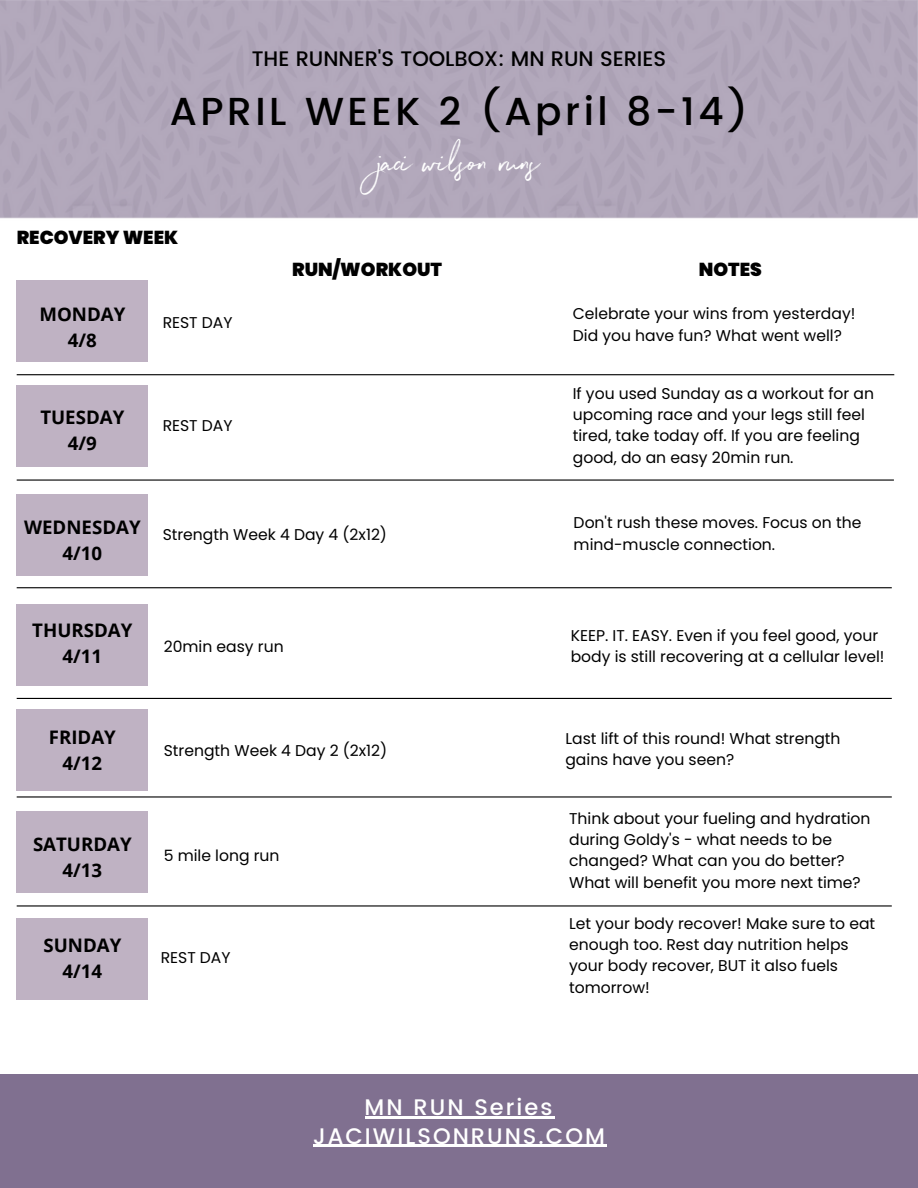
<style>
.page{position:relative;width:918px;height:1188px;background:#fff}
.page>*{position:absolute;margin:0;border:0;box-sizing:border-box;transform-origin:0 0}
.t1{font:500 39px "Poppins";letter-spacing:.09em;color:#000}
.t2{font:37.5px "Northwell";color:#fff}
.t3{font:500 22.5px "Poppins";letter-spacing:.09em;color:#fff}
.t4{font:500 21px "Poppins";color:#000}
.t5{font:700 18.75px/25.8px "Open Sans";color:#000;text-align:center}
.t6{font:900 18.75px "Poppins";color:#000}
.t7{font:15.6px/21.3px "Poppins";color:#000}
</style>
<div class="page">
<div style="left:0;top:1074px;width:918px;height:114px;background:#807090"></div>
<div style="left:17px;top:281px;width:131px;height:81px;background:#bfb2c3"></div>
<div style="left:17px;top:386px;width:131px;height:81px;background:#bfb2c3"></div>
<div style="left:17px;top:494px;width:131px;height:81px;background:#bfb2c3"></div>
<div style="left:17px;top:604px;width:131px;height:81px;background:#bfb2c3"></div>
<div style="left:17px;top:709px;width:131px;height:81px;background:#bfb2c3"></div>
<div style="left:17px;top:811px;width:131px;height:81px;background:#bfb2c3"></div>
<div style="left:17px;top:918px;width:131px;height:81px;background:#bfb2c3"></div>
<hr style="left:17px;top:374px;width:877px;height:1px;background:#000">
<hr style="left:17px;top:479px;width:877px;height:2px;background:#000">
<hr style="left:17px;top:587px;width:875px;height:1px;background:#000">
<hr style="left:17px;top:698px;width:875px;height:1px;background:#000">
<hr style="left:17px;top:796px;width:875px;height:2px;background:#000">
<hr style="left:17px;top:905px;width:875px;height:2px;background:#000">
<hr style="left:313px;top:1145px;width:294px;height:2px;background:#fff">
<hr style="left:365px;top:1116px;width:189px;height:3px;background:#fff">
<h3 class="t4" style="left:252px;top:46px;width:416px">THE RUNNER'S TOOLBOX: MN RUN SERIES</h3>
<h1 class="t1" style="left:170px;top:89px;width:580px">APRIL WEEK 2 (April 8-14)</h1>
<h2 class="t2" style="left:378px;top:136px;width:163px">jaci wilson runs</h2>
<p class="t6" style="left:17px;top:224px;width:163px">RECOVERY WEEK</p>
<p class="t6" style="left:292px;top:256px;width:151px">RUN/WORKOUT</p>
<p class="t6" style="left:699px;top:256px;width:65px">NOTES</p>
<p class="t5" style="left:39px;top:301px;width:87px">MONDAY<br>4/8</p>
<p class="t5" style="left:40px;top:404px;width:86px">TUESDAY<br>4/9</p>
<p class="t5" style="left:24px;top:514px;width:118px">WEDNESDAY<br>4/10</p>
<p class="t7" style="left:163px;top:312px;width:71px">REST DAY</p>
<p class="t7" style="left:573px;top:303px;width:284px">Celebrate your wins from yesterday!<br>Did you have fun? What went well?</p>
<p class="t7" style="left:163px;top:415px;width:71px">REST DAY</p>
<p class="t7" style="left:163px;top:524px;width:226px">Strength Week 4 Day 4 (2x12)</p>
<p class="t7" style="left:573px;top:382px;width:303px">If you used Sunday as a workout for an upcoming race and your legs still feel tired, take today off. If you are feeling good, do an easy 20min run.</p>
<p class="t7" style="left:574px;top:512px;width:289px">Don't rush these moves. Focus on the mind-muscle connection.</p>
<p class="t5" style="left:32px;top:617px;width:102px">THURSDAY<br>4/11</p>
<p class="t7" style="left:164px;top:636px;width:121px">20min easy run</p>
<p class="t7" style="left:571px;top:625px;width:315px">KEEP. IT. EASY. Even if you feel good, your body is still recovering at a cellular level!</p>
<p class="t5" style="left:49px;top:724px;width:69px">FRIDAY<br>4/12</p>
<p class="t5" style="left:33px;top:831px;width:100px">SATURDAY<br>4/13</p>
<p class="t5" style="left:43px;top:932px;width:79px">SUNDAY<br>4/14</p>
<p class="t7" style="left:164px;top:740px;width:225px">Strength Week 4 Day 2 (2x12)</p>
<p class="t7" style="left:164px;top:845px;width:117px">5 mile long run</p>
<p class="t7" style="left:161px;top:947px;width:71px">REST DAY</p>
<p class="t7" style="left:565px;top:728px;width:277px">Last lift of this round! What strength gains have you seen?</p>
<p class="t7" style="left:569px;top:808px;width:303px">Think about your fueling and hydration during Goldy's - what needs to be changed? What can you do better?<br>What will benefit you more next time?</p>
<p class="t7" style="left:569px;top:912px;width:308px">Let your body recover! Make sure to eat enough too. Rest day nutrition helps your body recover, BUT it also fuels tomorrow!</p>
<h3 class="t3" style="left:365px;top:1094px;width:189px">MN RUN Series</h3>
<h3 class="t3" style="left:313px;top:1123px;width:293px">JACIWILSONRUNS.COM</h3>
</div>
